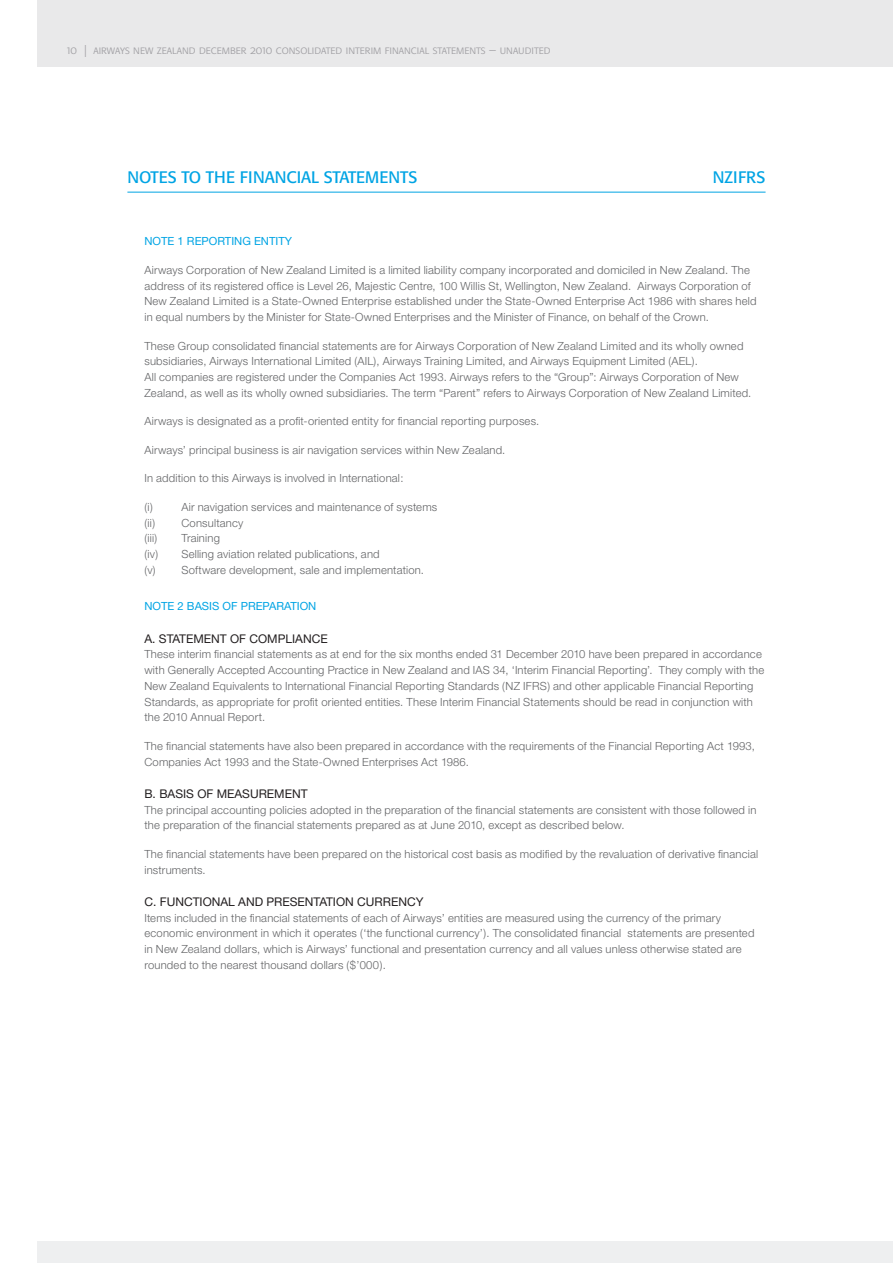
<style>
.page{position:relative;width:893px;height:1263px;background:#fff}
.page>*{position:absolute;margin:0;border:0;box-sizing:border-box;transform-origin:0 0}
.t1{font:16.5px "Formata";color:#00a4e4}
.t2{font:12px "Formata Light SC";color:#a1a0a4}
.t3{font:12px "Helvetica Neue";color:#231f20}
.t4{font:300 11.25px/15.8px "Helvetica Neue";letter-spacing:.015em;color:#636466}
.t5{font:11.25px "Helvetica Neue";color:#00a4e4}
</style>
<div class="page">
<div style="left:38px;top:0;width:854px;height:67px;background:#e9e9ea"></div>
<div style="left:38px;top:1241px;width:854px;height:22px;background:#eeeff0"></div>
<hr style="left:127px;top:192px;width:638px;height:1px;background:#00a4e4">
<p class="t2" style="left:67px;top:45px;width:485px">10 | airways new zealand december 2010 consolidated interim financial statements – unaudited</p>
<h1 class="t1" style="left:127px;top:170px;width:291px">NOTES TO THE FINANCIAL STATEMENTS</h1>
<h1 class="t1" style="left:713px;top:170px;width:54px">NZIFRS</h1>
<p class="t5" style="left:144px;top:237px;width:149px">NOTE 1 REPORTING ENTITY</p>
<p class="t4" style="left:144px;top:263px;width:613px">Airways Corporation of New Zealand Limited is a limited liability company incorporated and domiciled in New Zealand. The address of its registered office is Level 26, Majestic Centre, 100 Willis St, Wellington, New Zealand. Airways Corporation of New Zealand Limited is a State-Owned Enterprise established under the State-Owned Enterprise Act 1986 with shares held in equal numbers by the Minister for State-Owned Enterprises and the Minister of Finance, on behalf of the Crown.</p>
<p class="t4" style="left:144px;top:339px;width:608px">These Group consolidated financial statements are for Airways Corporation of New Zealand Limited and its wholly owned subsidiaries, Airways International Limited (AIL), Airways Training Limited, and Airways Equipment Limited (AEL).<br>All companies are registered under the Companies Act 1993. Airways refers to the “Group”: Airways Corporation of New Zealand, as well as its wholly owned subsidiaries. The term “Parent” refers to Airways Corporation of New Zealand Limited.</p>
<p class="t4" style="left:144px;top:414px;width:396px">Airways is designated as a profit-oriented entity for financial reporting purposes.</p>
<p class="t4" style="left:144px;top:443px;width:362px">Airways’ principal business is air navigation services within New Zealand.</p>
<p class="t4" style="left:144px;top:471px;width:261px">In addition to this Airways is involved in International:</p>
<p class="t4" style="left:144px;top:500px;width:10px">(i)</p>
<p class="t4" style="left:181px;top:500px;width:257px">Air navigation services and maintenance of systems</p>
<p class="t4" style="left:144px;top:516px;width:12px">(ii)</p>
<p class="t4" style="left:181px;top:516px;width:63px">Consultancy</p>
<p class="t4" style="left:144px;top:531px;width:14px">(iii)</p>
<p class="t4" style="left:181px;top:531px;width:40px">Training</p>
<p class="t4" style="left:144px;top:547px;width:15px">(iv)</p>
<p class="t4" style="left:144px;top:547px;width:281px;text-indent:37px">Selling aviation related publications, and<br>(v) Software development, sale and implementation.</p>
<p class="t5" style="left:144px;top:602px;width:173px">NOTE 2 BASIS OF PREPARATION</p>
<p class="t3" style="left:144px;top:634px;width:185px">A. STATEMENT OF COMPLIANCE</p>
<p class="t4" style="left:144px;top:648px;width:621px">These interim financial statements as at end for the six months ended 31 December 2010 have been prepared in accordance with Generally Accepted Accounting Practice in New Zealand and IAS 34, ‘Interim Financial Reporting’. They comply with the New Zealand Equivalents to International Financial Reporting Standards (NZ IFRS) and other applicable Financial Reporting Standards, as appropriate for profit oriented entities. These Interim Financial Statements should be read in conjunction with the 2010 Annual Report.</p>
<p class="t4" style="left:144px;top:739px;width:612px">The financial statements have also been prepared in accordance with the requirements of the Financial Reporting Act 1993,<br>Companies Act 1993 and the State-Owned Enterprises Act 1986.</p>
<p class="t3" style="left:144px;top:789px;width:165px">B. BASIS OF MEASUREMENT</p>
<p class="t4" style="left:144px;top:803px;width:613px">The principal accounting policies adopted in the preparation of the financial statements are consistent with those followed in the preparation of the financial statements prepared as at June 2010, except as described below.</p>
<p class="t4" style="left:144px;top:847px;width:615px">The financial statements have been prepared on the historical cost basis as modified by the revaluation of derivative financial instruments.</p>
<p class="t3" style="left:144px;top:897px;width:280px">C. FUNCTIONAL AND PRESENTATION CURRENCY</p>
<p class="t4" style="left:144px;top:911px;width:611px">Items included in the financial statements of each of Airways’ entities are measured using the currency of the primary economic environment in which it operates (‘the functional currency’). The consolidated financial statements are presented in New Zealand dollars, which is Airways’ functional and presentation currency and all values unless otherwise stated are rounded to the nearest thousand dollars ($’000).</p>
</div>
